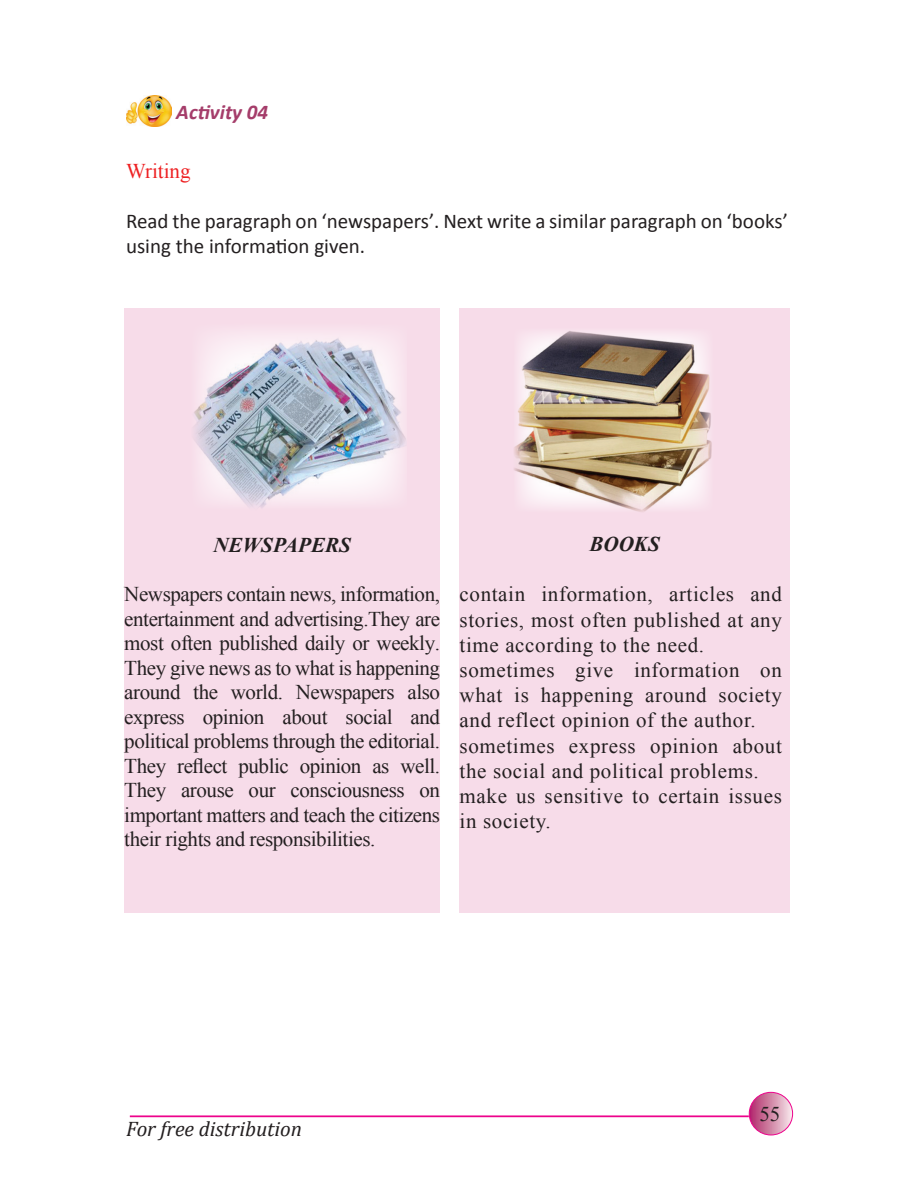
<style>
.page{position:relative;width:914px;height:1197px;background:#fff}
.page>*{position:absolute;margin:0;border:0;box-sizing:border-box;transform-origin:0 0}
.t1{font:21px/24.5px "Times New Roman";letter-spacing:.03em;color:#231f20;text-align:justify}
.t2{font:21px/25.2px "Calibri";color:#231f20}
.t3{font:italic 21px "Cambria";color:#231f20}
.t4{font:italic 700 21px "Times New Roman";color:#231f20}
.t5{font:italic 700 21px "Calibri";color:#a53d6a}
.t6{font:21px "Times New Roman";color:#ee2123}
</style>
<div class="page">
<hr style="left:130px;top:1115px;width:618px;height:2px;background:#ed028c">
<svg style="left:749px;top:1092px;width:43px;height:43px"></svg>
<div style="left:748px;top:1092px;width:45px;height:43px;border:1px solid #ed028c;border-radius:50%"></div>
<img style="left:126px;top:95px;width:45px;height:32px">
<div style="left:124px;top:309px;width:316px;height:604px;background:#f7dce9"></div>
<div style="left:459px;top:308px;width:330px;height:605px;background:#f7dce9"></div>
<img style="left:514px;top:331px;width:198px;height:181px">
<img style="left:194px;top:333px;width:212px;height:175px">
<p class="t5" style="left:176px;top:99px;width:93px">Activity 04</p>
<p class="t6" style="left:126px;top:156px;width:66px">Writing</p>
<p class="t2" style="left:126px;top:209px;width:663px">Read the paragraph on ‘newspapers’. Next write a similar paragraph on ‘books’ using the information given.</p>
<p class="t4" style="left:213px;top:530px;width:139px">NEWSPAPERS</p>
<p class="t1" style="left:124px;top:581px;width:317px">Newspapers contain news, information, entertainment and advertising.They are most often published daily or weekly.<br>They give news as to what is happening around the world. Newspapers also express opinion about social and political problems through the editorial.<br>They reflect public opinion as well.<br>They arouse our consciousness on important matters and teach the citizens their rights and responsibilities.</p>
<p class="t4" style="left:589px;top:529px;width:72px">BOOKS</p>
<p class="t1" style="left:459px;top:581px;width:324px;line-height:25.2px;text-align:left">contain information, articles and stories, most often published at any time according to the need. sometimes give information on what is happening around society and reflect opinion of the author. sometimes express opinion about the social and political problems. make us sensitive to certain issues in society.</p>
<p class="t3" style="left:126px;top:1114px;width:177px">For free distribution</p>
<p class="t1" style="left:759px;top:1101px;width:22px">55</p>
</div>
